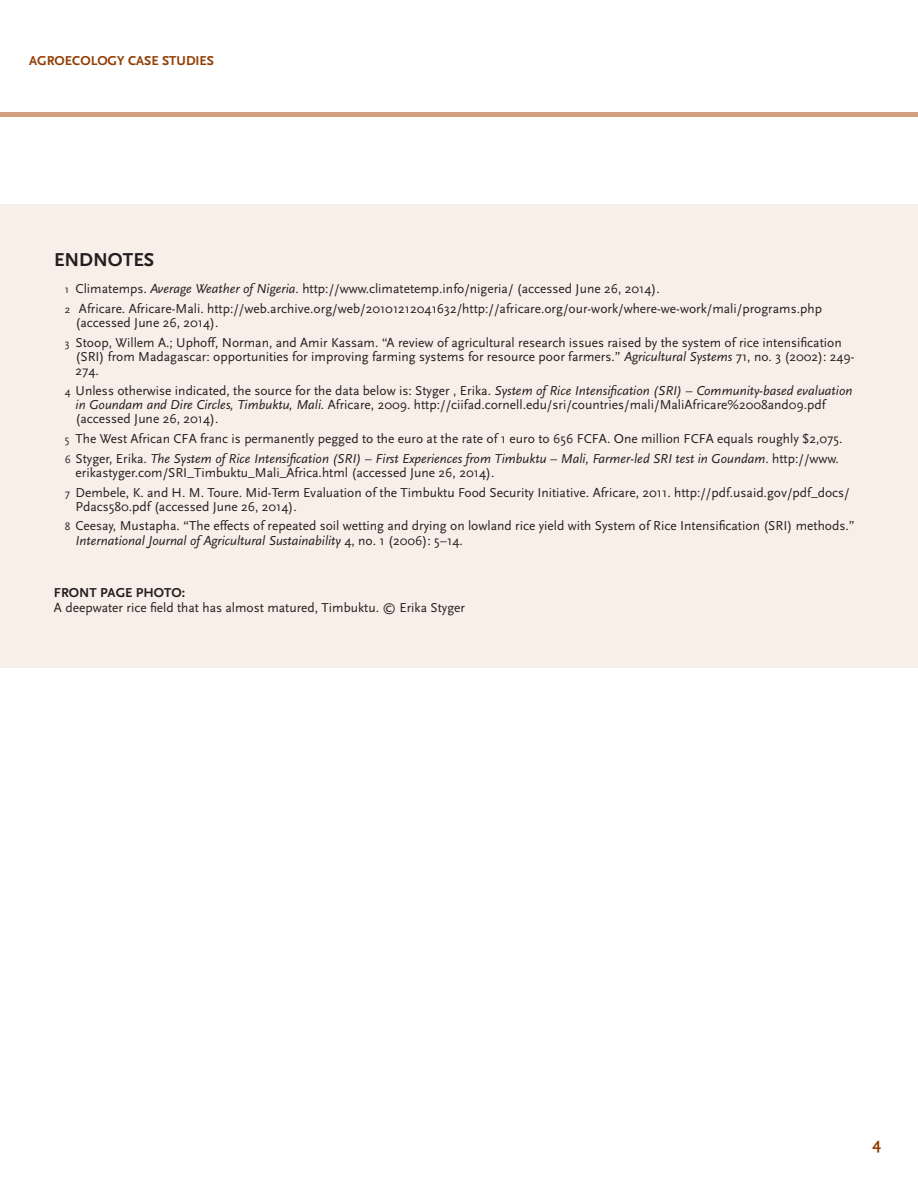
<style>
.page{position:relative;width:918px;height:1188px;background:#fff}
.page>*{position:absolute;margin:0;border:0;box-sizing:border-box;transform-origin:0 0}
.challenge_response{font:700 19.5px "Scala Sans";color:#231f20}
.t1{font:700 16.5px "Scala Sans";color:#933d05}
.endnotes{font:13.5px/14.2px "Scala Sans";color:#231f20}
.endnotes-2{font:italic 13.5px/14.2px "Scala Sans";color:#231f20}
.Body_Text{font:13.5px "Scala Sans";color:#231f20}
.t2{font:700 13.5px "Scala Sans";color:#933d05}
.challenge_response-2{font:700 13.5px "Scala Sans";color:#231f20}
.s1{font-size:11.25px}
.s2{font-style:italic}
.s3{font-style:normal;font-size:11.25px}
.s4{font-style:normal}
</style>
<div class="page">
<div style="left:0;top:112px;width:918px;height:5px;background:#d2a181"></div>
<div style="left:0;top:204px;width:918px;height:463px;background:#f8efe8"></div>
<p class="t2" style="left:29px;top:53px;width:186px">AGROECOLOGY CASE STUDIES</p>
<p class="challenge_response" style="left:54px;top:249px;width:102px">ENDNOTES</p>
<p class="endnotes" style="left:65px;top:282px;width:597px"><span class="s1">1</span> Climatemps. <span class="s2">Average Weather of Nigeria</span>. http://www.climatetemp.info/nigeria/ (accessed June 26, 2014).</p>
<p class="endnotes" style="left:76px;top:302px;width:748px;text-indent:-11px"><span class="s1">2</span> Africare. Africare-Mali. http://web.archive.org/web/20101212041632/http://africare.org/our-work/where-we-work/mali/programs.php (accessed June 26, 2014).</p>
<p class="endnotes" style="left:76px;top:335px;width:781px;text-indent:-11px"><span class="s1">3</span> Stoop, Willem A.; Uphoff, Norman, and Amir Kassam. “A review of agricultural research issues raised by the system of rice intensification (SRI) from Madagascar: opportunities for improving farming systems for resource poor farmers.” <span class="s2">Agricultural Systems</span> 71, no. 3 (2002): 249-<br>274.</p>
<p class="endnotes" style="left:76px;top:384px;width:778px;text-indent:-11px"><span class="s1">4</span> Unless otherwise indicated, the source for the data below is: Styger , Erika. <span class="s2">System of Rice Intensification (SRI) – Community-based evaluation in Goundam and Dire Circles, Timbuktu, Mali.</span> Africare, 2009. http://ciifad.cornell.edu/sri/countries/mali/MaliAfricare%2008and09.pdf (accessed June 26, 2014).</p>
<p class="endnotes" style="left:65px;top:432px;width:779px"><span class="s1">5</span> The West African CFA franc is permanently pegged to the euro at the rate of 1 euro to 656 FCFA. One million FCFA equals roughly $2,075.</p>
<p class="endnotes-2" style="left:76px;top:451px;width:765px;text-indent:-11px"><span class="s3">6</span> <span class="s4">Styger, Erika.</span> The System of Rice Intensification (SRI) – First Experiences from Timbuktu – Mali, Farmer-led SRI test in Goundam<span class="s4">. http://www. erikastyger.com/SRI_Timbuktu_Mali_Africa.html (accessed June 26, 2014).</span></p>
<p class="endnotes" style="left:76px;top:485px;width:776px;text-indent:-11px"><span class="s1">7</span> Dembele, K. and H. M. Toure. Mid-Term Evaluation of the Timbuktu Food Security Initiative. Africare, 2011. http://pdf.usaid.gov/pdf_docs/<br>Pdacs580.pdf (accessed June 26, 2014).</p>
<p class="endnotes" style="left:76px;top:519px;width:781px;text-indent:-11px"><span class="s1">8</span> Ceesay, Mustapha. “The effects of repeated soil wetting and drying on lowland rice yield with System of Rice Intensification (SRI) methods.”<br><span class="s2">International Journal of Agricultural Sustainability</span> 4, no. 1 (2006): 5–14.</p>
<p class="challenge_response-2" style="left:54px;top:585px;width:133px">FRONT PAGE PHOTO:</p>
<p class="Body_Text" style="left:54px;top:600px;width:413px">A deepwater rice field that has almost matured, Timbuktu. © Erika Styger</p>
<p class="t1" style="left:873px;top:1135px;width:10px">4</p>
</div>
